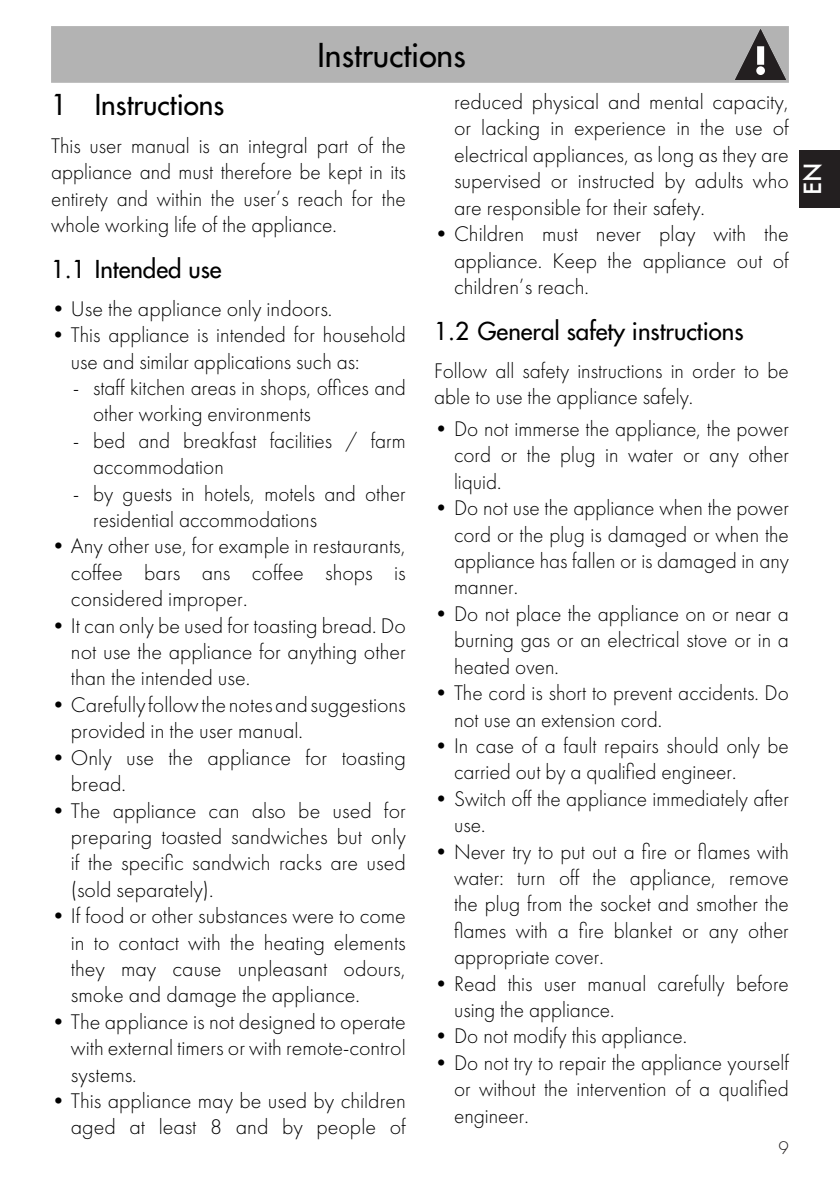
<style>
.page{position:relative;width:840px;height:1191px;background:#fff}
.page>*{position:absolute;margin:0;border:0;box-sizing:border-box;transform-origin:0 0}
.t1{font:32px "Futura";color:#000}
.t2{font:28px "Futura";color:#000}
.t3{font:500 26px "Futura";color:#fff}
.t4{font:24px "Futura";color:#000}
.t5{font:300 22px/26.4px "Futura";color:#000;text-align:justify}
.t6{font:300 19px "Futura";color:#231f20}
</style>
<div class="page">
<div style="left:799px;top:150px;width:40px;height:58px;background:#231f20"></div>
<div style="left:51px;top:26px;width:737px;height:57px;background:#b3b3b3"></div>
<svg style="left:734px;top:29px;width:51px;height:51px;background:#797778"></svg>
<h1 class="t1" style="left:317px;top:34px;width:149px">Instructions</h1>
<p class="t2" style="left:51px;top:87px;width:175px">1 Instructions</p>
<p class="t5" style="left:51px;top:133px;width:356px">This user manual is an integral part of the appliance and must therefore be kept in its entirety and within the user’s reach for the whole working life of the appliance.</p>
<p class="t4" style="left:51px;top:253px;width:172px">1.1 Intended use</p>
<p class="t5" style="left:51px;top:295px;width:282px">• Use the appliance only indoors.</p>
<p class="t5" style="left:71px;top:322px;width:336px;text-indent:-20px">• This appliance is intended for household use and similar applications such as:</p>
<p class="t5" style="left:93px;top:374px;width:314px;text-indent:-20px">- staff kitchen areas in shops, offices and other working environments</p>
<p class="t5" style="left:93px;top:427px;width:314px;text-indent:-20px">- bed and breakfast facilities / farm accommodation</p>
<p class="t5" style="left:93px;top:480px;width:314px;text-indent:-20px">- by guests in hotels, motels and other residential accommodations</p>
<p class="t5" style="left:71px;top:533px;width:336px;text-indent:-20px">• Any other use, for example in restaurants, coffee bars ans coffee shops is considered improper.</p>
<p class="t5" style="left:71px;top:612px;width:336px;text-indent:-20px">• It can only be used for toasting bread. Do not use the appliance for anything other than the intended use.</p>
<p class="t5" style="left:71px;top:691px;width:336px;text-indent:-20px">• Carefully follow the notes and suggestions provided in the user manual.</p>
<p class="t5" style="left:71px;top:744px;width:336px;text-indent:-20px">• Only use the appliance for toasting bread.</p>
<p class="t5" style="left:71px;top:797px;width:336px;text-indent:-20px">• The appliance can also be used for preparing toasted sandwiches but only if the specific sandwich racks are used (sold separately).</p>
<p class="t5" style="left:71px;top:902px;width:336px;text-indent:-20px">• If food or other substances were to come in to contact with the heating elements they may cause unpleasant odours, smoke and damage the appliance.</p>
<p class="t5" style="left:71px;top:1008px;width:336px;text-indent:-20px">• The appliance is not designed to operate with external timers or with remote-control systems.</p>
<p class="t5" style="left:51px;top:1087px;width:356px;text-align:right">• This appliance may be used by children aged at least 8 and by people of</p>
<p class="t5" style="left:454px;top:89px;width:336px">reduced physical and mental capacity, or lacking in experience in the use of electrical appliances, as long as they are supervised or instructed by adults who are responsible for their safety.</p>
<p class="t5" style="left:454px;top:221px;width:336px;text-indent:-20px">• Children must never play with the appliance. Keep the appliance out of children’s reach.</p>
<p class="t4" style="left:434px;top:315px;width:311px">1.2 General safety instructions</p>
<p class="t5" style="left:434px;top:357px;width:356px">Follow all safety instructions in order to be able to use the appliance safely.</p>
<p class="t5" style="left:454px;top:415px;width:336px;text-indent:-20px">• Do not immerse the appliance, the power cord or the plug in water or any other liquid.</p>
<p class="t5" style="left:454px;top:495px;width:336px;text-indent:-20px">• Do not use the appliance when the power cord or the plug is damaged or when the appliance has fallen or is damaged in any manner.</p>
<p class="t5" style="left:454px;top:600px;width:336px;text-indent:-20px">• Do not place the appliance on or near a burning gas or an electrical stove or in a heated oven.</p>
<p class="t5" style="left:454px;top:679px;width:336px;text-indent:-20px">• The cord is short to prevent accidents. Do not use an extension cord.</p>
<p class="t5" style="left:454px;top:732px;width:336px;text-indent:-20px">• In case of a fault repairs should only be carried out by a qualified engineer.</p>
<p class="t5" style="left:454px;top:785px;width:336px;text-indent:-20px">• Switch off the appliance immediately after use.</p>
<p class="t5" style="left:454px;top:838px;width:336px;text-indent:-20px">• Never try to put out a fire or flames with water: turn off the appliance, remove the plug from the socket and smother the flames with a fire blanket or any other appropriate cover.</p>
<p class="t5" style="left:454px;top:970px;width:336px;text-indent:-20px">• Read this user manual carefully before using the appliance.</p>
<p class="t5" style="left:434px;top:1023px;width:254px">• Do not modify this appliance.</p>
<p class="t5" style="left:454px;top:1049px;width:336px;text-indent:-20px">• Do not try to repair the appliance yourself or without the intervention of a qualified engineer.</p>
<p class="t6" style="left:778px;top:1136px;width:12px">9</p>
<p class="t3" style="left:796px;top:195px;width:34px;rotate:-90deg">EN</p>
</div>
